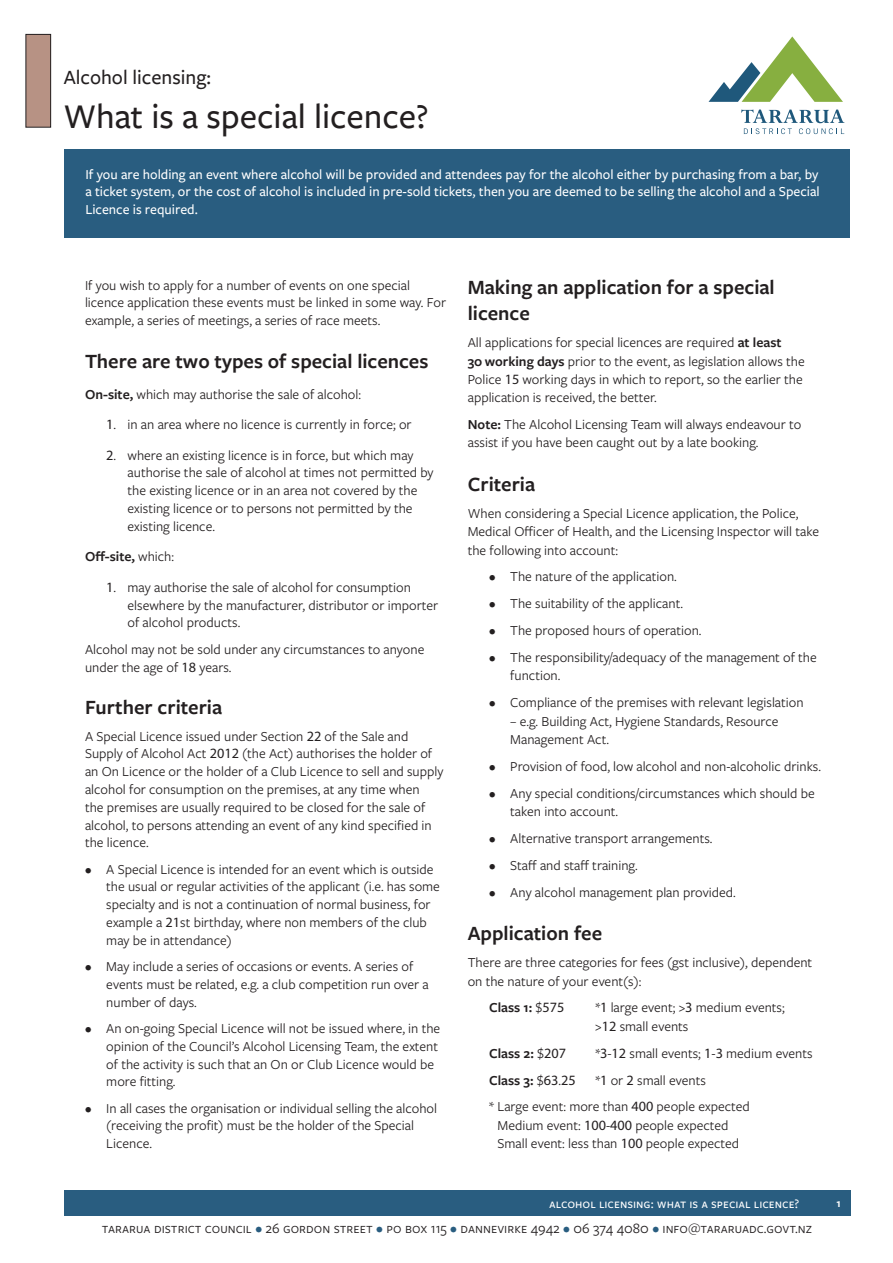
<style>
.page{position:relative;width:893px;height:1263px;background:#fff}
.page>*{position:absolute;margin:0;border:0;box-sizing:border-box;transform-origin:0 0}
.t1{font:500 36px "Freight Sans Pro";color:#231f20}
.Section_heading{font:600 21px/26.4px "Freight Sans Pro";color:#231f20}
.Form_subheading{font:500 21px "Freight Sans Pro";color:#231f20}
.t2{font:15px "Freight Sans Pro";color:#231f20}
.Body_text{font:14.25px/17.9px "Freight Sans Pro";color:#231f20}
.Numbered_list{font:14.25px/17.9px "Freight Sans Pro";color:#231f20}
.Green_box_body_text{font:500 14.25px/17.1px "Freight Sans Pro";color:#fff;text-align:justify}
.Body_text-2{font:600 14.25px "Freight Sans Pro";color:#231f20}
.t3{font:500 13.5px "Freight Sans Pro";color:#fff}
.t4{font:600 12px "Freight Sans Pro";color:#fff}
.s1{font-weight:600}
.s2{font-family:"Myriad Pro"}
.s3{font-weight:400}
.s4{font-family:"Myriad Pro";font-weight:400}
.s5{color:#295d80}
</style>
<div class="page">
<div style="left:64px;top:1191px;width:786px;height:25px;background:#295d80"></div>
<div style="left:64px;top:149px;width:786px;height:89px;background:#295d80"></div>
<div style="left:26px;top:34px;width:25px;height:93px;background:#b79284"></div>
<div style="left:26px;top:34px;width:25px;height:94px;border:1px solid #231f20"></div>
<svg style="left:708px;top:36px;width:135px;height:66px"></svg>
<svg style="left:741px;top:110px;width:103px;height:24px"></svg>
<p class="Form_subheading" style="left:64px;top:63px;width:149px">Alcohol licensing:</p>
<p class="t1" style="left:64px;top:92px;width:366px">What is a special licence?</p>
<p class="Green_box_body_text" style="left:85px;top:166px;width:736px">If you are holding an event where alcohol will be provided and attendees pay for the alcohol either by purchasing from a bar, by a ticket system, or the cost of alcohol is included in pre-sold tickets, then you are deemed to be selling the alcohol and a Special Licence is required.</p>
<p class="Body_text" style="left:85px;top:275px;width:363px">If you wish to apply for a number of events on one special licence application these events must be linked in some way. For example, a series of meetings, a series of race meets.</p>
<p class="Section_heading" style="left:85px;top:347px;width:345px">There are two types of special licences</p>
<p class="Body_text" style="left:85px;top:384px;width:278px"><span class="s1">On-site,</span> which may authorise the sale of alcohol:</p>
<p class="Numbered_list" style="left:106px;top:415px;width:307px"><span class="s2">1</span>. in an area where no licence is currently in force; or</p>
<p class="Numbered_list" style="left:128px;top:445px;width:308px;text-indent:-21px"><span class="s2">2</span>. where an existing licence is in force, but which may authorise the sale of alcohol at times not permitted by the existing licence or in an area not covered by the existing licence or to persons not permitted by the existing licence.</p>
<p class="Body_text-2" style="left:85px;top:547px;width:91px">Off-site, <span class="s3">which:</span></p>
<p class="Numbered_list" style="left:128px;top:578px;width:312px;text-indent:-21px"><span class="s2">1</span>. may authorise the sale of alcohol for consumption elsewhere by the manufacturer, distributor or importer of alcohol products.</p>
<p class="Body_text" style="left:85px;top:640px;width:341px">Alcohol may not be sold under any circumstances to anyone under the age of <span class="s2">18</span> years.</p>
<p class="Section_heading" style="left:85px;top:693px;width:139px">Further criteria</p>
<p class="Body_text" style="left:85px;top:726px;width:360px">A Special Licence issued under Section <span class="s2">22</span> of the Sale and Supply of Alcohol Act <span class="s2">2012</span> (the Act) authorises the holder of an On Licence or the holder of a Club Licence to sell and supply alcohol for consumption on the premises, at any time when<br>the premises are usually required to be closed for the sale of alcohol, to persons attending an event of any kind specified in the licence.</p>
<p class="Body_text" style="left:106px;top:859px;width:335px;text-indent:-21px">• A Special Licence is intended for an event which is outside the usual or regular activities of the applicant (i.e. has some specialty and is not a continuation of normal business, for example a <span class="s2">21</span>st birthday, where non members of the club may be in attendance)</p>
<p class="Body_text" style="left:106px;top:957px;width:324px;text-indent:-21px">• May include a series of occasions or events. A series of events must be related, e.g. a club competition run over a number of days.</p>
<p class="Body_text" style="left:106px;top:1019px;width:335px;text-indent:-21px">• An on-going Special Licence will not be issued where, in the opinion of the Council’s Alcohol Licensing Team, the extent of the activity is such that an On or Club Licence would be more fitting.</p>
<p class="Body_text" style="left:106px;top:1098px;width:332px;text-indent:-21px">• In all cases the organisation or individual selling the alcohol (receiving the profit) must be the holder of the Special<br>Licence.</p>
<p class="Section_heading" style="left:468px;top:273px;width:308px">Making an application for a special licence</p>
<p class="Body_text" style="left:468px;top:333px;width:338px;line-height:18.3px">All applications for special licences are required <span class="s1">at least<br>30 working days</span> prior to the event, as legislation allows the Police <span class="s2">15</span> working days in which to report, so the earlier the application is received, the better.</p>
<p class="Body_text" style="left:468px;top:415px;width:335px;line-height:18.3px"><span class="s1">Note:</span> The Alcohol Licensing Team will always endeavour to assist if you have been caught out by a late booking.</p>
<p class="Section_heading" style="left:468px;top:470px;width:69px">Criteria</p>
<p class="Body_text" style="left:468px;top:503px;width:353px;line-height:18.3px">When considering a Special Licence application, the Police,<br>Medical Officer of Health, and the Licensing Inspector will take the following into account:</p>
<p class="Body_text" style="left:489px;top:567px;width:189px">• The nature of the application.</p>
<p class="Body_text" style="left:489px;top:594px;width:195px">• The suitability of the applicant.</p>
<p class="Body_text" style="left:489px;top:621px;width:214px">• The proposed hours of operation.</p>
<p class="Body_text" style="left:510px;top:648px;width:308px;line-height:18.3px;text-indent:-21px">• The responsibility/adequacy of the management of the function.</p>
<p class="Body_text" style="left:489px;top:693px;width:316px">• Compliance of the premises with relevant legislation</p>
<p class="Body_text" style="left:510px;top:711px;width:270px;line-height:18.3px">– e.g. Building Act, Hygiene Standards, Resource<br>Management Act.</p>
<p class="Body_text" style="left:489px;top:757px;width:334px">• Provision of food, low alcohol and non-alcoholic drinks.</p>
<p class="Body_text" style="left:510px;top:783px;width:306px;line-height:18.3px;text-indent:-21px">• Any special conditions/circumstances which should be taken into account.</p>
<p class="Body_text" style="left:489px;top:829px;width:225px">• Alternative transport arrangements.</p>
<p class="Body_text" style="left:489px;top:856px;width:150px">• Staff and staff training.</p>
<p class="Body_text" style="left:489px;top:883px;width:248px">• Any alcohol management plan provided.</p>
<p class="Section_heading" style="left:468px;top:919px;width:136px">Application fee</p>
<p class="Body_text" style="left:468px;top:953px;width:346px;line-height:18.3px">There are three categories for fees (gst inclusive), dependent on the nature of your event(s):</p>
<p class="Body_text-2" style="left:489px;top:998px;width:77px">Class 1: <span class="s3">$</span><span class="s4">575</span></p>
<p class="Body_text" style="left:595px;top:998px;width:191px;line-height:18.3px">*<span class="s2">1</span> large event; &gt;<span class="s2">3</span> medium events; &gt;<span class="s2">12</span> small events</p>
<p class="Body_text-2" style="left:489px;top:1043px;width:79px">Class 2: <span class="s3">$</span><span class="s4">207</span></p>
<p class="Body_text" style="left:595px;top:1043px;width:219px">*<span class="s2">3</span>-<span class="s2">12</span> small events; <span class="s2">1</span>-<span class="s2">3</span> medium events</p>
<p class="Body_text-2" style="left:489px;top:1070px;width:88px">Class 3: <span class="s3">$</span><span class="s4">63</span><span class="s3">.</span><span class="s4">25</span></p>
<p class="Body_text" style="left:595px;top:1070px;width:112px">*<span class="s2">1</span> or <span class="s2">2</span> small events</p>
<p class="Body_text" style="left:489px;top:1097px;width:262px">* Large event: more than <span class="s2">400</span> people expected</p>
<p class="Body_text" style="left:497px;top:1116px;width:233px">Medium event: <span class="s2">100</span>-<span class="s2">400</span> people expected</p>
<p class="Body_text" style="left:497px;top:1134px;width:243px">Small event: less than <span class="s2">100</span> people expected</p>
<p class="t3" style="left:549px;top:1194px;width:252px">alcohol licensing: what is a special licence?</p>
<p class="t4" style="left:836px;top:1195px;width:6px">1</p>
<p class="t2" style="left:102px;top:1218px;width:712px">tararua district council <span class="s5">•</span> 26 gordon street <span class="s5">•</span> po box 115 <span class="s5">•</span> dannevirke 4942 <span class="s5">•</span> 06 374 4080 <span class="s5">•</span> info@tararuadc.govt.nz</p>
</div>
